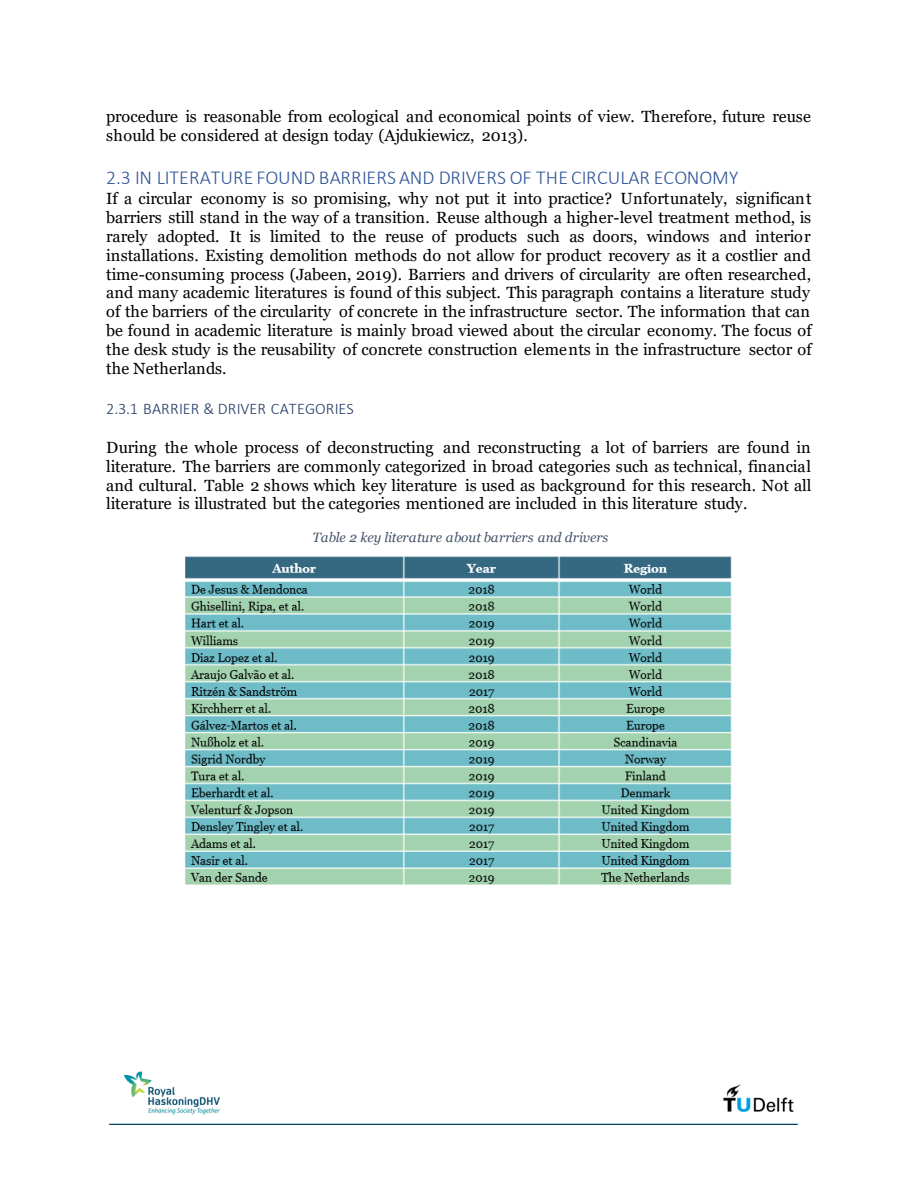
<style>
.page{position:relative;width:918px;height:1188px;background:#fff}
.page>*{position:absolute;margin:0;border:0;box-sizing:border-box;transform-origin:0 0}
.t1{font:300 19.8px "Calibri";color:#2f5496}
.t2{font:16.2px/18.8px "Georgia";letter-spacing:-.005em;color:#000;text-align:justify}
.t3{font:300 16.2px "Calibri";letter-spacing:.01em;color:#1f3763}
.t4{font:italic 13.5px "Georgia";color:#44546a}
</style>
<div class="page">
<img style="left:109px;top:1071px;width:689px;height:54px">
<img style="left:185px;top:556px;width:547px;height:329px">
<p class="t2" style="left:106px;top:106px;width:706px">procedure is reasonable from ecological and economical points of view. Therefore, future reuse should be considered at design today (Ajdukiewicz, 2013).</p>
<p class="t1" style="left:106px;top:169px;width:634px">2.3 IN LITERATURE FOUND BARRIERS AND DRIVERS OF THE CIRCULAR ECONOMY</p>
<p class="t2" style="left:106px;top:189px;width:707px">If a circular economy is so promising, why not put it into practice? Unfortunately, significant barriers still stand in the way of a transition. Reuse although a higher-level treatment method, is rarely adopted. It is limited to the reuse of products such as doors, windows and interior installations. Existing demolition methods do not allow for product recovery as it a costlier and time-consuming process (Jabeen, 2019). Barriers and drivers of circularity are often researched, and many academic literatures is found of this subject. This paragraph contains a literature study of the barriers of the circularity of concrete in the infrastructure sector. The information that can be found in academic literature is mainly broad viewed about the circular economy. The focus of the desk study is the reusability of concrete construction elements in the infrastructure sector of the Netherlands.</p>
<p class="t3" style="left:106px;top:402px;width:249px">2.3.1 BARRIER &amp; DRIVER CATEGORIES</p>
<p class="t2" style="left:106px;top:438px;width:707px">During the whole process of deconstructing and reconstructing a lot of barriers are found in literature. The barriers are commonly categorized in broad categories such as technical, financial and cultural. Table 2 shows which key literature is used as background for this research. Not all literature is illustrated but the categories mentioned are included in this literature study.</p>
<p class="t4" style="left:313px;top:530px;width:297px">Table 2 key literature about barriers and drivers</p>
</div>
